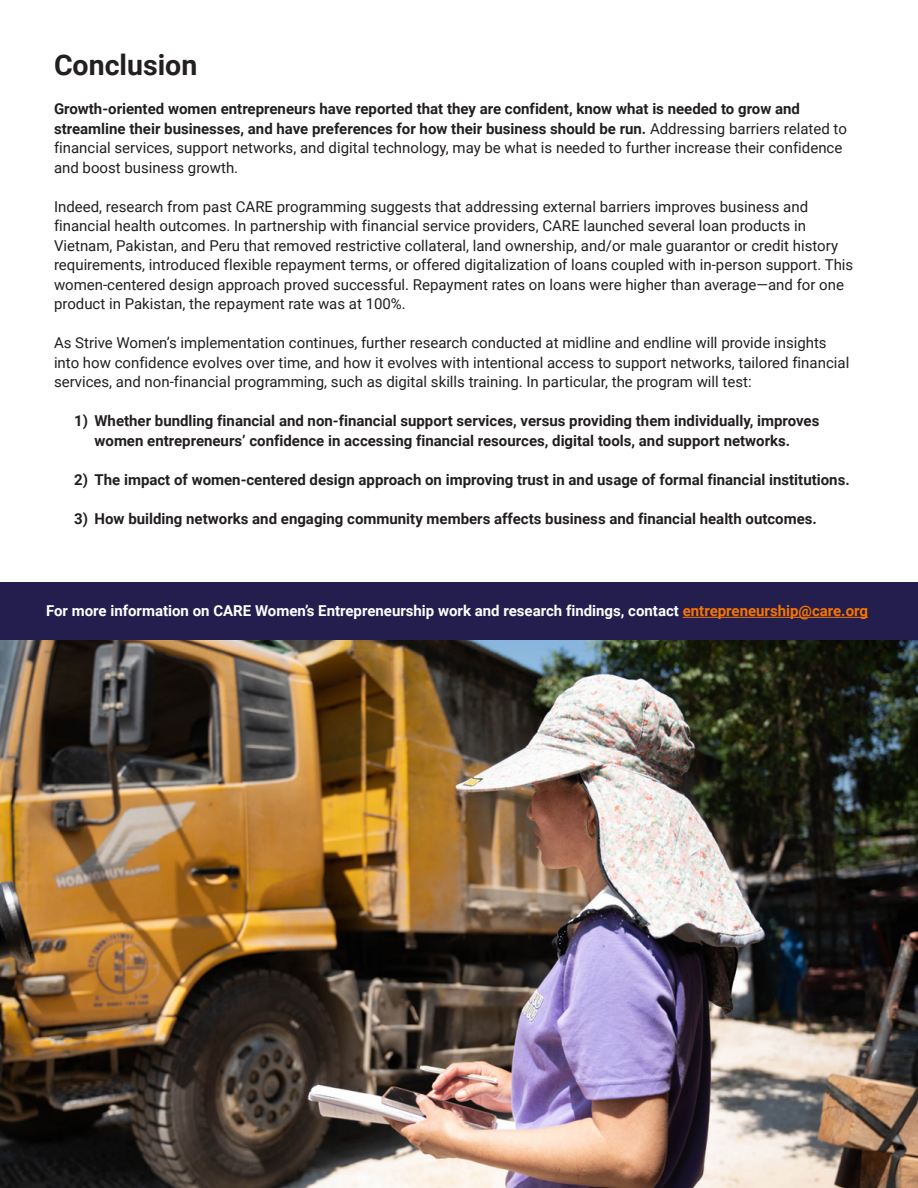
<style>
.page{position:relative;width:918px;height:1188px;background:#fff}
.page>*{position:absolute;margin:0;border:0;box-sizing:border-box;transform-origin:0 0}
._19_26_Header_Black{font:700 28.5px "Roboto";color:#231f20}
._10_13_Text_Black_No_Indent_SA{font:15px/19.5px "Roboto";color:#231f20}
._10_13_Text_Black_No_Indent_SA-2{font:700 15px/19.5px "Roboto";color:#231f20}
._10_13_Text_Black_No_Indent_SA-3{font:700 15px "Roboto";color:#fff}
.s1{font-weight:400}
.s2{color:#f77600}
.s3{font-weight:400;color:#231f20}
</style>
<div class="page">
<img style="left:0;top:640px;width:918px;height:548px">
<div style="left:0;top:582px;width:918px;height:58px;background:#241e4f"></div>
<hr style="left:683px;top:617px;width:185px;height:1px;background:#f77600">
<p class="_19_26_Header_Black" style="left:54px;top:45px;width:145px">Conclusion</p>
<p class="_10_13_Text_Black_No_Indent_SA-2" style="left:54px;top:99px;width:794px">Growth-oriented women entrepreneurs have reported that they are confident, know what is needed to grow and streamline their businesses, and have preferences for how their business should be run. <span class="s1">Addressing barriers related to financial services, support networks, and digital technology, may be what is needed to further increase their confidence and boost business growth.</span></p>
<p class="_10_13_Text_Black_No_Indent_SA" style="left:54px;top:196px;width:801px">Indeed, research from past CARE programming suggests that addressing external barriers improves business and financial health outcomes. In partnership with financial service providers, CARE launched several loan products in Vietnam, Pakistan, and Peru that removed restrictive collateral, land ownership, and/or male guarantor or credit history requirements, introduced flexible repayment terms, or offered digitalization of loans coupled with in-person support. This women-centered design approach proved successful. Repayment rates on loans were higher than average—and for one product in Pakistan, the repayment rate was at 100%.</p>
<p class="_10_13_Text_Black_No_Indent_SA" style="left:54px;top:333px;width:797px">As Strive Women’s implementation continues, further research conducted at midline and endline will provide insights into how confidence evolves over time, and how it evolves with intentional access to support networks, tailored financial services, and non-financial programming, such as digital skills training. In particular, the program will test:</p>
<p class="_10_13_Text_Black_No_Indent_SA-2" style="left:74px;top:411px;width:747px;text-align:center">1) Whether bundling financial and non-financial support services, versus providing them individually, improves women entrepreneurs’ confidence in accessing financial resources, digital tools, and support networks.</p>
<p class="_10_13_Text_Black_No_Indent_SA-2" style="left:74px;top:469px;width:777px">2) The impact of women-centered design approach on improving trust in and usage of formal financial institutions.</p>
<p class="_10_13_Text_Black_No_Indent_SA-2" style="left:74px;top:508px;width:744px">3) How building networks and engaging community members affects business and financial health outcomes.</p>
<p class="_10_13_Text_Black_No_Indent_SA-3" style="left:46px;top:600px;width:827px">For more information on CARE Women’s Entrepreneurship work and research findings, contact <span class="s2">entrepreneurship@care.org</span><span class="s3">.</span></p>
</div>
